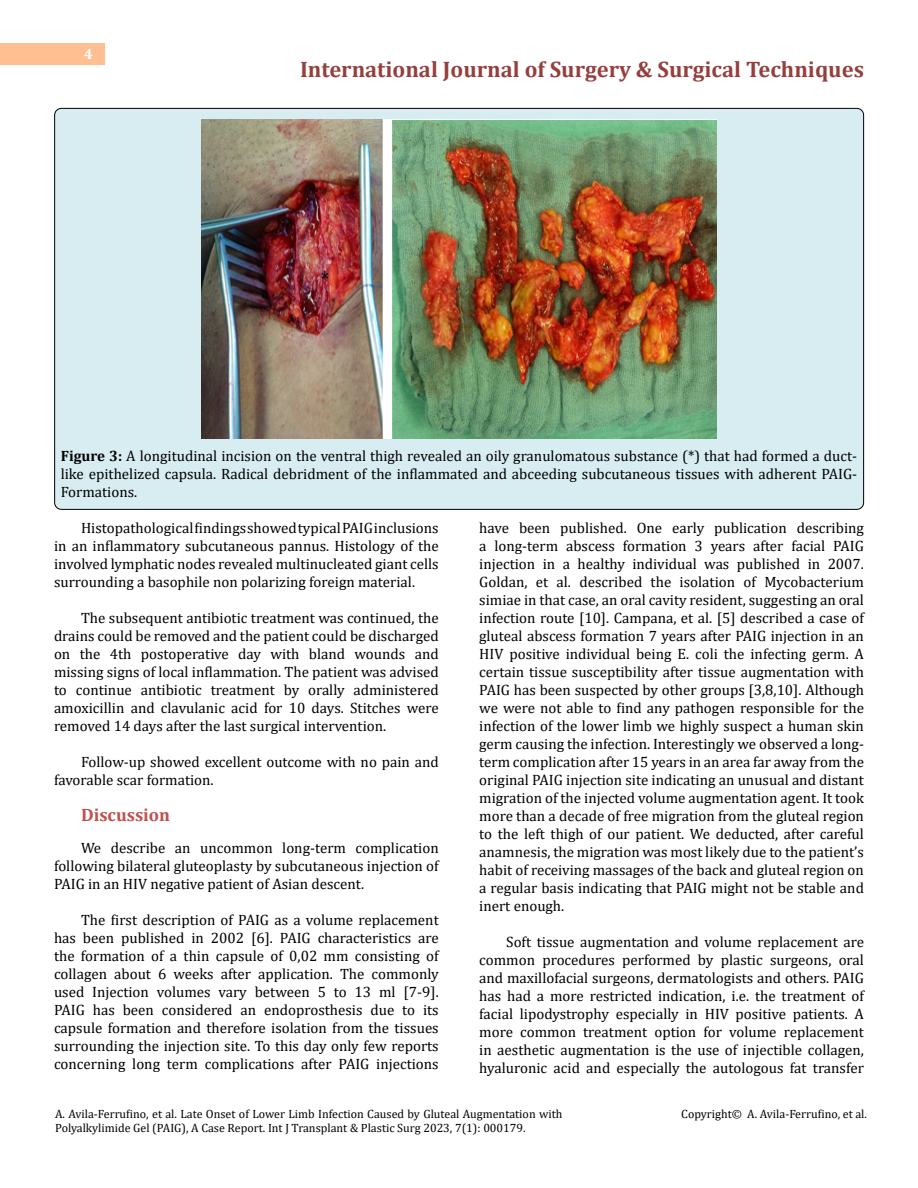
<style>
.page{position:relative;width:918px;height:1188px;background:#fff}
.page>*{position:absolute;margin:0;border:0;box-sizing:border-box;transform-origin:0 0}
.t1{font:700 22.5px "Cambria";color:#953f3c}
.t2{font:700 18px "Cambria";color:#c0504d}
.t3{font:15px/18px "Cambria";color:#000;text-align:justify}
.t4{font:700 15px "Cambria";color:#fff}
.t5{font:12px/14.4px "Cambria";color:#000}
.s1{font-weight:700}
</style>
<div class="page">
<div style="left:0;top:43px;width:105px;height:21px;background:#ffbf91"></div>
<div style="left:55px;top:108px;width:809px;height:401px;background:#d8edf2;border-radius:7px"></div>
<img style="left:201px;top:119px;width:516px;height:320px">
<p class="t4" style="left:84px;top:44px;width:10px">4</p>
<h1 class="t1" style="left:300px;top:54px;width:566px">International Journal of Surgery &amp; Surgical Techniques</h1>
<p class="t3" style="left:61px;top:447px;width:798px"><span class="s1">Figure 3:</span> A longitudinal incision on the ventral thigh revealed an oily granulomatous substance (*) that had formed a duct&shy;like epithelized capsula. Radical debridment of the inflammated and abceeding subcutaneous tissues with adherent PAIG-Formations.</p>
<p class="t3" style="left:54px;top:519px;width:386px;text-indent:27px">Histopathological findings showed typical PAIG inclusions in an inflammatory subcutaneous pannus. Histology of the involved lymphatic nodes revealed multinucleated giant cells surrounding a basophile non polarizing foreign material.</p>
<p class="t3" style="left:54px;top:609px;width:386px;text-indent:27px">The subsequent antibiotic treatment was continued, the drains could be removed and the patient could be discharged on the 4th postoperative day with bland wounds and missing signs of local inflammation. The patient was advised to continue antibiotic treatment by orally administered amoxicillin and clavulanic acid for 10 days. Stitches were removed 14 days after the last surgical intervention.</p>
<p class="t3" style="left:54px;top:753px;width:386px;text-indent:27px">Follow-up showed excellent outcome with no pain and favorable scar formation.</p>
<p class="t2" style="left:81px;top:802px;width:91px">Discussion</p>
<p class="t3" style="left:54px;top:839px;width:386px;text-indent:27px">We describe an uncommon long-term complication following bilateral gluteoplasty by subcutaneous injection of PAIG in an HIV negative patient of Asian descent.</p>
<p class="t3" style="left:54px;top:911px;width:386px;text-indent:27px">The first description of PAIG as a volume replacement has been published in 2002 [6]. PAIG characteristics are the formation of a thin capsule of 0,02 mm consisting of collagen about 6 weeks after application. The commonly used Injection volumes vary between 5 to 13 ml [7-9].<br>PAIG has been considered an endoprosthesis due to its capsule formation and therefore isolation from the tissues surrounding the injection site. To this day only few reports concerning long term complications after PAIG injections</p>
<p class="t3" style="left:479px;top:519px;width:386px">have been published. One early publication describing a long-term abscess formation 3 years after facial PAIG injection in a healthy individual was published in 2007.<br>Goldan, et al. described the isolation of Mycobacterium simiae in that case, an oral cavity resident, suggesting an oral infection route [10]. Campana, et al. [5] described a case of gluteal abscess formation 7 years after PAIG injection in an HIV positive individual being E. coli the infecting germ. A certain tissue susceptibility after tissue augmentation with PAIG has been suspected by other groups [3,8,10]. Although we were not able to find any pathogen responsible for the infection of the lower limb we highly suspect a human skin germ causing the infection. Interestingly we observed a long&shy;term complication after 15 years in an area far away from the original PAIG injection site indicating an unusual and distant migration of the injected volume augmentation agent. It took more than a decade of free migration from the gluteal region to the left thigh of our patient. We deducted, after careful anamnesis, the migration was most likely due to the patient’s habit of receiving massages of the back and gluteal region on a regular basis indicating that PAIG might not be stable and inert enough.</p>
<p class="t3" style="left:479px;top:933px;width:386px;text-indent:27px">Soft tissue augmentation and volume replacement are common procedures performed by plastic surgeons, oral and maxillofacial surgeons, dermatologists and others. PAIG has had a more restricted indication, i.e. the treatment of facial lipodystrophy especially in HIV positive patients. A more common treatment option for volume replacement in aesthetic augmentation is the use of injectible collagen, hyaluronic acid and especially the autologous fat transfer</p>
<p class="t5" style="left:55px;top:1106px;width:509px">A. Avila-Ferrufino, et al. Late Onset of Lower Limb Infection Caused by Gluteal Augmentation with<br>Polyalkylimide Gel (PAIG), A Case Report. Int J Transplant &amp; Plastic Surg 2023, 7(1): 000179.</p>
<p class="t5" style="left:681px;top:1106px;width:187px">Copyright© A. Avila-Ferrufino, et al.</p>
</div>
